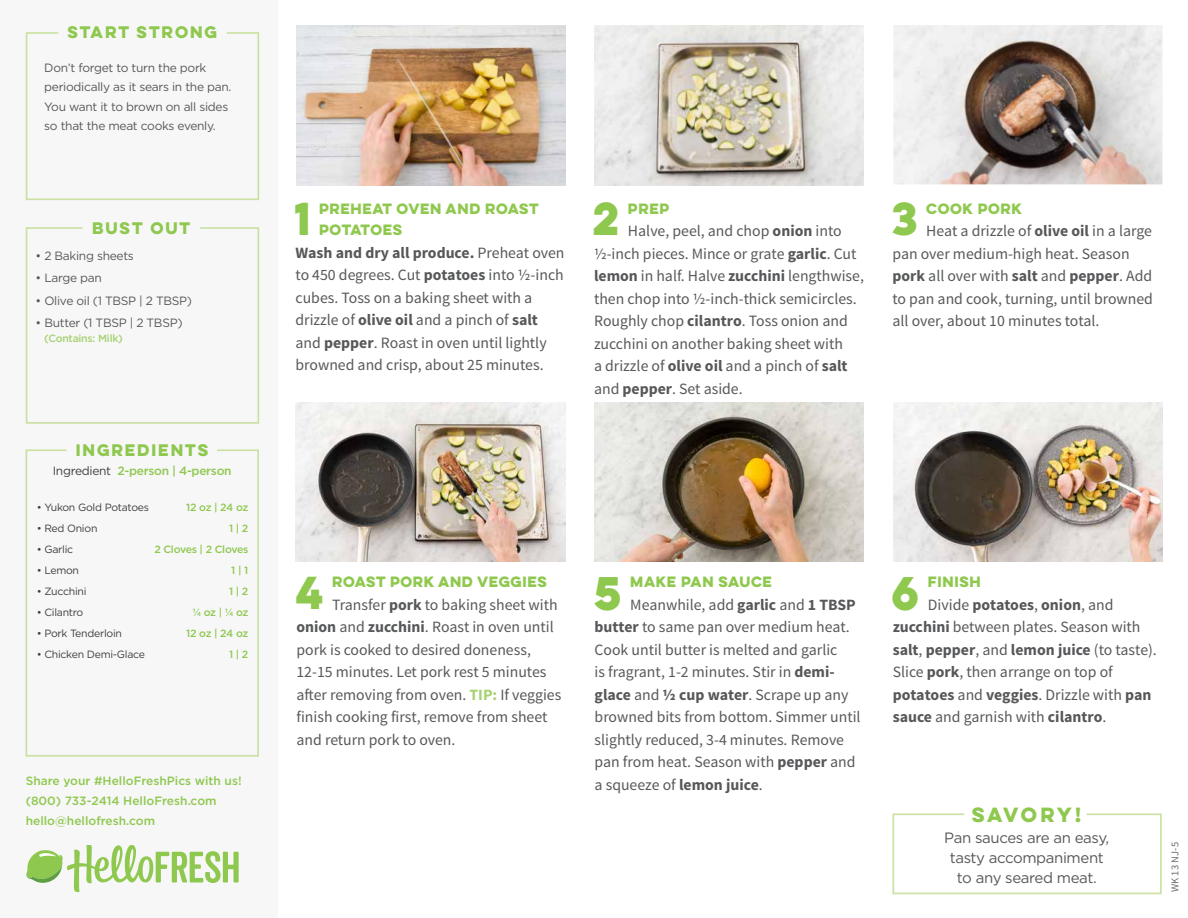
<style>
.page{position:relative;width:1188px;height:918px;background:#fff}
.page>*{position:absolute;margin:0;border:0;box-sizing:border-box;transform-origin:0 0}
.t1{font:700 42.3px "Lulo Clean One";color:#8fc84e}
.t2{font:700 41.4px "Lulo Clean One";color:#8fc84e}
.t3{font:700 18.45px "Lulo Clean One";letter-spacing:-.1em;color:#8fc84e}
.t4{font:15.75px/22.5px "Source Sans Pro";color:#57585a}
.t5{font:15px/20.1px "Gotham";letter-spacing:-.025em;color:#57585a;text-align:center}
.t6{font:700 15px "Lulo Clean One";letter-spacing:-.1em;color:#8fc84e}
.t7{font:700 13.35px/21.8px "Lulo Clean One";letter-spacing:-.18em;color:#8fc84e}
.t8{font:12px/19.5px "Gotham";letter-spacing:-.025em;color:#57585a}
.t9{font:500 12px/20.1px "Gotham";color:#8fc84e}
.t10{font:500 12px "Gotham";letter-spacing:-.025em;color:#8fc84e}
.t11{font:10.5px "Gotham";letter-spacing:-.025em;color:#3e3e3f}
.t12{font:500 10.5px/21px "Gotham";letter-spacing:-.045em;color:#8fc84e;text-align:right}
.t13{font:500 10.5px "Gotham";letter-spacing:-.025em;color:#a6d170}
.t14{font:10.5px "Source Sans Pro";color:#6c6d70}
.s1{font-weight:400;color:#3e3e3f}
.s2{font-weight:700}
.s3{font-weight:700;color:#a6d170}
</style>
<div class="page">
<div style="left:0;top:0;width:278px;height:918px;background:#f7f7f8"></div>
<img style="left:296px;top:26px;width:270px;height:159px">
<img style="left:595px;top:26px;width:269px;height:159px">
<img style="left:594px;top:402px;width:269px;height:159px">
<img style="left:295px;top:402px;width:270px;height:159px">
<img style="left:893px;top:25px;width:269px;height:159px">
<img style="left:893px;top:402px;width:269px;height:159px">
<svg style="left:25px;top:227px;width:235px;height:197px"></svg>
<svg style="left:25px;top:449px;width:234px;height:308px"></svg>
<svg style="left:25px;top:32px;width:235px;height:169px"></svg>
<svg style="left:26px;top:846px;width:213px;height:46px"></svg>
<svg style="left:892px;top:813px;width:270px;height:82px"></svg>
<p class="t6" style="left:67px;top:21px;width:155px">START STRONG</p>
<p class="t8" style="left:44px;top:58px;width:189px">Don’t forget to turn the pork periodically as it sears in the pan.<br>You want it to brown on all sides so that the meat cooks evenly.</p>
<p class="t6" style="left:92px;top:217px;width:103px">BUST OUT</p>
<p class="t8" style="left:36px;top:245px;width:100px">• 2 Baking sheets</p>
<p class="t8" style="left:36px;top:268px;width:68px">• Large pan</p>
<p class="t8" style="left:36px;top:290px;width:158px">• Olive oil (1 TBSP | 2 TBSP)</p>
<p class="t8" style="left:36px;top:313px;width:149px">• Butter (1 TBSP | 2 TBSP)</p>
<p class="t13" style="left:44px;top:332px;width:80px">(Contains: Milk)</p>
<p class="t6" style="left:76px;top:438px;width:137px">INGREDIENTS</p>
<p class="t10" style="left:53px;top:463px;width:180px"><span class="s1">Ingredient</span> 2-person | 4-person</p>
<p class="t12" style="left:154px;top:497px;width:95px">12 oz | 24 oz<br>1 | 2<br>2 Cloves | 2 Cloves<br>1 | 1<br>1 | 2<br>¼ oz | ¼ oz<br>12 oz | 24 oz<br>1 | 2</p>
<p class="t11" style="left:37px;top:501px;width:114px">• Yukon Gold Potatoes</p>
<p class="t11" style="left:37px;top:522px;width:62px">• Red Onion</p>
<p class="t11" style="left:37px;top:543px;width:38px">• Garlic</p>
<p class="t11" style="left:37px;top:564px;width:44px">• Lemon</p>
<p class="t11" style="left:37px;top:585px;width:51px">• Zucchini</p>
<p class="t11" style="left:37px;top:606px;width:48px">• Cilantro</p>
<p class="t11" style="left:37px;top:627px;width:87px">• Pork Tenderloin</p>
<p class="t11" style="left:37px;top:648px;width:110px">• Chicken Demi-Glace</p>
<p class="t9" style="left:26px;top:771px;width:217px">Share your #HelloFreshPics with us! (800) 733-2414 HelloFresh.com hello@hellofresh.com</p>
<h2 class="t2" style="left:294px;top:187px;width:27px">1</h2>
<p class="t7" style="left:319px;top:197px;width:224px">PREHEAT OVEN AND ROAST<br>POTATOES</p>
<p class="t4" style="left:296px;top:242px;width:271px"><span class="s2">Wash and dry all produce.</span> Preheat oven to 450 degrees. Cut <span class="s2">potatoes</span> into ½-inch cubes. Toss on a baking sheet with a drizzle of <span class="s2">olive oil</span> and a pinch of <span class="s2">salt </span>and <span class="s2">pepper</span>. Roast in oven until lightly browned and crisp, about 25 minutes.</p>
<h2 class="t2" style="left:593px;top:187px;width:38px">2</h2>
<p class="t7" style="left:628px;top:197px;width:46px">PREP</p>
<p class="t4" style="left:594px;top:220px;width:271px;text-indent:34px">Halve, peel, and chop <span class="s2">onion</span> into ½-inch pieces. Mince or grate <span class="s2">garlic</span>. Cut <span class="s2">lemon</span> in half. Halve <span class="s2">zucchini</span> lengthwise, then chop into ½-inch-thick semicircles.<br>Roughly chop <span class="s2">cilantro</span>. Toss onion and zucchini on another baking sheet with<br>a drizzle of <span class="s2">olive oil</span> and a pinch of <span class="s2">salt </span>and <span class="s2">pepper</span>. Set aside.</p>
<h2 class="t2" style="left:892px;top:187px;width:37px">3</h2>
<p class="t7" style="left:926px;top:197px;width:100px">COOK PORK</p>
<p class="t4" style="left:892px;top:220px;width:262px;text-indent:34px">Heat a drizzle of <span class="s2">olive oil</span> in a large pan over medium-high heat. Season <span class="s2">pork</span> all over with <span class="s2">salt</span> and <span class="s2">pepper</span>. Add to pan and cook, turning, until browned all over, about 10 minutes total.</p>
<h2 class="t2" style="left:296px;top:560px;width:39px">4</h2>
<p class="t7" style="left:332px;top:570px;width:219px">ROAST PORK AND VEGGIES</p>
<p class="t4" style="left:296px;top:593px;width:266px;text-indent:36px">Transfer <span class="s2">pork</span> to baking sheet with <span class="s2">onion</span> and <span class="s2">zucchini</span>. Roast in oven until pork is cooked to desired doneness, 12-15 minutes. Let pork rest 5 minutes after removing from oven. <span class="s3">TIP:</span> If veggies finish cooking first, remove from sheet and return pork to oven.</p>
<h1 class="t1" style="left:594px;top:560px;width:39px">5</h1>
<p class="t7" style="left:630px;top:570px;width:146px">MAKE PAN SAUCE</p>
<p class="t4" style="left:595px;top:593px;width:267px;text-indent:36px">Meanwhile, add <span class="s2">garlic</span> and <span class="s2">1 TBSP butter</span> to same pan over medium heat.<br>Cook until butter is melted and garlic<br>is fragrant, 1-2 minutes. Stir in <span class="s2">demi&shy;glace</span> and <span class="s2">½ cup water</span>. Scrape up any browned bits from bottom. Simmer until slightly reduced, 3-4 minutes. Remove pan from heat. Season with <span class="s2">pepper</span> and a squeeze of <span class="s2">lemon juice</span>.</p>
<h1 class="t1" style="left:892px;top:560px;width:39px">6</h1>
<p class="t7" style="left:928px;top:570px;width:57px">FINISH</p>
<p class="t4" style="left:893px;top:593px;width:266px;text-indent:35px">Divide <span class="s2">potatoes</span>, <span class="s2">onion</span>, and <span class="s2">zucchini</span> between plates. Season with <span class="s2">salt</span>, <span class="s2">pepper</span>, and <span class="s2">lemon juice</span> (to taste).<br>Slice <span class="s2">pork</span>, then arrange on top of <span class="s2">potatoes</span> and <span class="s2">veggies</span>. Drizzle with <span class="s2">pan sauce</span> and garnish with <span class="s2">cilantro</span>.</p>
<p class="t3" style="left:972px;top:801px;width:115px">SAVORY!</p>
<p class="t5" style="left:944px;top:827px;width:166px">Pan sauces are an easy, tasty accompaniment to any seared meat.</p>
<p class="t14" style="left:1169px;top:892px;width:52px;rotate:-90deg">WK 13 NJ-5</p>
</div>
